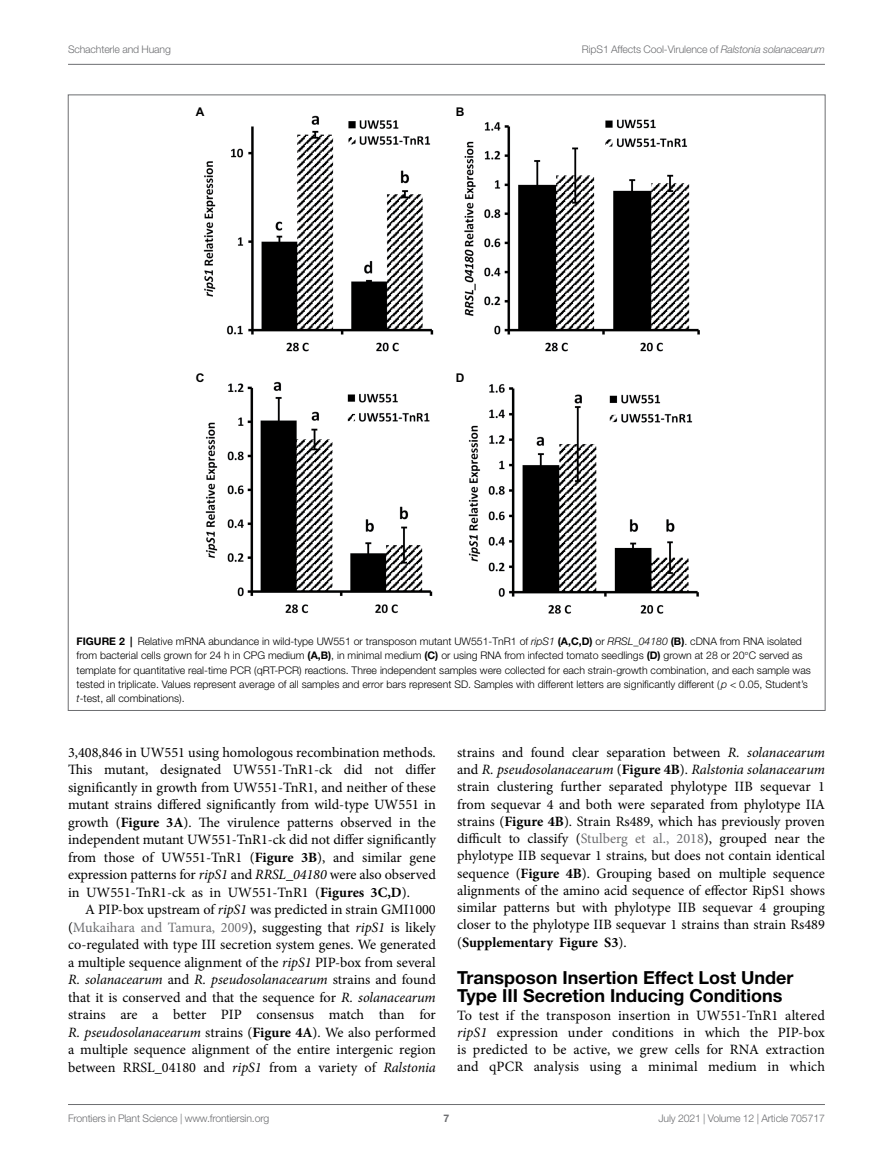
<style>
.page{position:relative;width:893px;height:1170px;background:#fff}
.page>*{position:absolute;margin:0;border:0;box-sizing:border-box;transform-origin:0 0}
.HEAD_2{font:700 18px/18.8px "Helvetica Neue LT Std";color:#000}
.TEXT{font:14.25px/17.5px "Minion Pro";color:#000;text-align:justify}
.TEXT_FLUSH{font:14.25px/17.2px "Minion Pro";letter-spacing:.01em;color:#000;text-align:justify}
.t1{font:700 12px "Arial";color:#000}
.FIG_LEG{font:300 10.5px/14.2px "Helvetica Neue LT Std";color:#000}
.t2{font:300 10.5px "Helvetica Neue LT Std";letter-spacing:-.015em;color:#6d6e71}
.t3{font:700 10.5px "Helvetica Neue LT Std";color:#6d6e71}
.s1{font-style:italic}
.s2{font-weight:700}
.s3{font-family:"STIX General";font-weight:400}
.s4{color:#6d6e71}
</style>
<div class="page">
<hr style="left:68px;top:64px;width:757px;height:1px;background:#6d6e71">
<hr style="left:68px;top:1104px;width:757px;height:1px;background:#6d6e71">
<img style="left:203px;top:115px;width:497px;height:499px">
<p class="t2" style="left:68px;top:42px;width:104px">Schachterle and Huang</p>
<p class="t2" style="left:582px;top:42px;width:244px">RipS1 Affects Cool-Virulence of <span class="s1">Ralstonia solanacearum</span></p>
<p class="t1" style="left:196px;top:103px;width:10px">A</p>
<p class="t1" style="left:456px;top:103px;width:10px">B</p>
<p class="t1" style="left:196px;top:369px;width:10px">C</p>
<p class="t1" style="left:456px;top:369px;width:10px">D</p>
<p class="FIG_LEG" style="left:77px;top:634px;width:736px"><span class="s2">FIGURE 2 |</span> Relative mRNA abundance in wild-type UW551 or transposon mutant UW551-TnR1 of <span class="s1">ripS1</span> <span class="s2">(A,C,D)</span> or <span class="s1">RRSL_04180</span> <span class="s2">(B)</span>. cDNA from RNA isolated from bacterial cells grown for 24 h in CPG medium <span class="s2">(A,B)</span>, in minimal medium <span class="s2">(C)</span> or using RNA from infected tomato seedlings <span class="s2">(D)</span> grown at 28 or 20<span class="s3">°</span>C served as template for quantitative real-time PCR (qRT-PCR) reactions. Three independent samples were collected for each strain-growth combination, and each sample was tested in triplicate. Values represent average of all samples and error bars represent SD. Samples with different letters are significantly different (<span class="s1">p</span> &lt; 0.05, Student’s <span class="s1">t</span>-test, all combinations).</p>
<p class="TEXT" style="left:68px;top:743px;width:369px">3,408,846 in UW551 using homologous recombination methods.<br>This mutant, designated UW551-TnR1-ck did not differ significantly in growth from UW551-TnR1, and neither of these mutant strains differed significantly from wild-type UW551 in growth (<span class="s2">Figure 3A</span>). The virulence patterns observed in the independent mutant UW551-TnR1-ck did not differ significantly from those of UW551-TnR1 (<span class="s2">Figure 3B</span>), and similar gene expression patterns for <span class="s1">ripS1</span> and <span class="s1">RRSL_04180</span> were also observed in UW551-TnR1-ck as in UW551-TnR1 (<span class="s2">Figures 3C,D</span>).</p>
<p class="TEXT" style="left:68px;top:900px;width:369px;text-indent:17px">A PIP-box upstream of <span class="s1">ripS1</span> was predicted in strain GMI1000 (<span class="s4">Mukaihara and Tamura, 2009</span>), suggesting that <span class="s1">ripS1</span> is likely co-regulated with type III secretion system genes. We generated a multiple sequence alignment of the <span class="s1">ripS1</span> PIP-box from several <span class="s1">R. solanacearum</span> and <span class="s1">R. pseudosolanacearum</span> strains and found that it is conserved and that the sequence for <span class="s1">R. solanacearum </span>strains are a better PIP consensus match than for <span class="s1">R. pseudosolanacearum</span> strains (<span class="s2">Figure 4A</span>). We also performed a multiple sequence alignment of the entire intergenic region between RRSL_04180 and <span class="s1">ripS1</span> from a variety of <span class="s1">Ralstonia</span></p>
<p class="TEXT" style="left:457px;top:743px;width:369px">strains and found clear separation between <span class="s1">R. solanacearum </span>and <span class="s1">R. pseudosolanacearum</span> (<span class="s2">Figure 4B</span>). <span class="s1">Ralstonia solanacearum </span>strain clustering further separated phylotype IIB sequevar 1 from sequevar 4 and both were separated from phylotype IIA strains (<span class="s2">Figure 4B</span>). Strain Rs489, which has previously proven difficult to classify (<span class="s4">Stulberg et al., 2018</span>), grouped near the phylotype IIB sequevar 1 strains, but does not contain identical sequence (<span class="s2">Figure 4B</span>). Grouping based on multiple sequence alignments of the amino acid sequence of effector RipS1 shows similar patterns but with phylotype IIB sequevar 4 grouping closer to the phylotype IIB sequevar 1 strains than strain Rs489 (<span class="s2">Supplementary Figure S3</span>).</p>
<p class="HEAD_2" style="left:457px;top:967px;width:338px">Transposon Insertion Effect Lost Under<br>Type III Secretion Inducing Conditions</p>
<p class="TEXT_FLUSH" style="left:457px;top:1006px;width:369px">To test if the transposon insertion in UW551-TnR1 altered <span class="s1">ripS1</span> expression under conditions in which the PIP-box is predicted to be active, we grew cells for RNA extraction and qPCR analysis using a minimal medium in which</p>
<p class="t2" style="left:68px;top:1111px;width:203px">Frontiers in Plant Science | www.frontiersin.org</p>
<p class="t3" style="left:444px;top:1111px;width:7px">7</p>
<p class="t2" style="left:658px;top:1111px;width:168px">July 2021 | Volume 12 | Article 705717</p>
</div>
